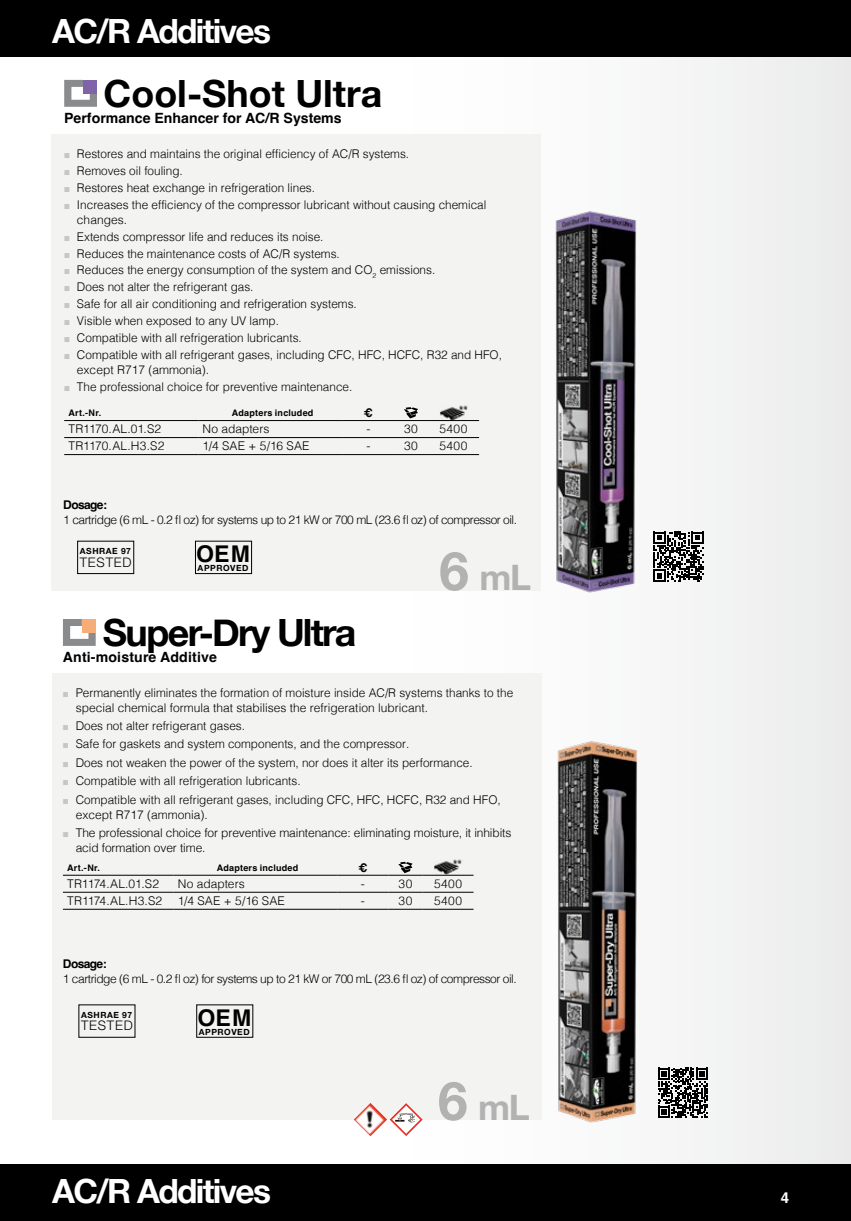
<style>
.page{position:relative;width:851px;height:1221px;background:#fff}
.page>*{position:absolute;margin:0;border:0;box-sizing:border-box;transform-origin:0 0}
.t1{font:700 37.5px "Helvetica Neue";color:#000}
.t2{font:700 37.5px "Helvetica Neue";letter-spacing:-.05em;color:#000}
.t3{font:700 35.25px "Helvetica Neue LT Std";color:#b3b2b2}
.t4{font:700 33.3px "Helvetica Neue";letter-spacing:-.05em;color:#fff}
.t5{font:700 23.1px "Helvetica";letter-spacing:.03em;color:#000}
.t6{font:700 15px "Helvetica";color:#fff}
.t7{font:700 14.1px "Helvetica";color:#000}
.t8{font:300 13.2px "Helvetica Neue LT Std";letter-spacing:.06em;color:#000}
.t9{font:300 12px/15px "Helvetica";color:#000}
.t10{font:300 12px "Helvetica";letter-spacing:-.04em;color:#000}
.t11{font:700 12px "Helvetica";letter-spacing:-.05em;color:#000}
.t12{font:700 9px "Helvetica";letter-spacing:.025em;color:#000}
.t13{font:700 8.55px "Helvetica Neue LT Std";letter-spacing:.06em;color:#000}
.s1{font-family:"Al Nile";font-weight:700;font-size:9px;color:#c6c6c6}
.s2{font-size:53.4px}
</style>
<div class="page">
<div style="left:324px;top:0;width:526px;height:1220px;background:#f4f4f4"></div>
<hr style="left:850px;top:1164px;width:1px;height:56px;background:#000">
<hr style="left:850px;top:0;width:1px;height:57px;background:#000">
<div style="left:0;top:0;width:850px;height:57px;background:#000"></div>
<div style="left:0;top:1164px;width:850px;height:56px;background:#000"></div>
<div style="left:51px;top:134px;width:489px;height:456px;background:#f3f3f2"></div>
<svg style="left:64px;top:80px;width:33px;height:27px"></svg>
<div style="left:83px;top:80px;width:14px;height:14px;background:#8064a9"></div>
<div style="left:195px;top:541px;width:57px;height:33px;border:1px solid #000"></div>
<div style="left:77px;top:541px;width:57px;height:33px;border:1px solid #000"></div>
<hr style="left:64px;top:420px;width:134px;height:1px;background:#000">
<hr style="left:198px;top:420px;width:145px;height:1px;background:#000">
<hr style="left:343px;top:420px;width:51px;height:1px;background:#000">
<hr style="left:394px;top:420px;width:34px;height:1px;background:#000">
<hr style="left:428px;top:420px;width:51px;height:1px;background:#000">
<hr style="left:64px;top:437px;width:134px;height:1px;background:#000">
<hr style="left:198px;top:437px;width:145px;height:1px;background:#000">
<hr style="left:343px;top:437px;width:51px;height:1px;background:#000">
<hr style="left:394px;top:437px;width:34px;height:1px;background:#000">
<hr style="left:428px;top:437px;width:51px;height:1px;background:#000">
<hr style="left:64px;top:454px;width:134px;height:1px;background:#000">
<hr style="left:198px;top:454px;width:145px;height:1px;background:#000">
<hr style="left:343px;top:454px;width:51px;height:1px;background:#000">
<hr style="left:394px;top:454px;width:34px;height:1px;background:#000">
<hr style="left:428px;top:454px;width:51px;height:1px;background:#000">
<svg style="left:404px;top:407px;width:14px;height:11px"></svg>
<img style="left:440px;top:405px;width:27px;height:15px">
<svg style="left:653px;top:531px;width:50px;height:50px"></svg>
<div style="left:52px;top:673px;width:489px;height:446px;background:#f3f3f2"></div>
<svg style="left:63px;top:619px;width:33px;height:27px"></svg>
<div style="left:82px;top:619px;width:14px;height:14px;background:#f7ad77"></div>
<hr style="left:63px;top:874px;width:110px;height:1px;background:#000">
<hr style="left:173px;top:874px;width:164px;height:1px;background:#000">
<hr style="left:337px;top:874px;width:51px;height:1px;background:#000">
<hr style="left:388px;top:874px;width:34px;height:1px;background:#000">
<hr style="left:422px;top:874px;width:51px;height:1px;background:#000">
<hr style="left:63px;top:891px;width:110px;height:1px;background:#000">
<hr style="left:173px;top:891px;width:164px;height:1px;background:#000">
<hr style="left:337px;top:891px;width:51px;height:1px;background:#000">
<hr style="left:388px;top:891px;width:34px;height:1px;background:#000">
<hr style="left:422px;top:891px;width:51px;height:1px;background:#000">
<hr style="left:63px;top:909px;width:110px;height:1px;background:#000">
<hr style="left:173px;top:909px;width:164px;height:1px;background:#000">
<hr style="left:337px;top:909px;width:51px;height:1px;background:#000">
<hr style="left:388px;top:909px;width:34px;height:1px;background:#000">
<hr style="left:422px;top:909px;width:51px;height:1px;background:#000">
<svg style="left:398px;top:861px;width:14px;height:12px"></svg>
<img style="left:434px;top:859px;width:28px;height:16px">
<img style="left:354px;top:1103px;width:33px;height:33px">
<svg style="left:389px;top:1103px;width:34px;height:33px"></svg>
<svg style="left:658px;top:1067px;width:49px;height:50px"></svg>
<img style="left:555px;top:211px;width:81px;height:382px">
<img style="left:557px;top:741px;width:80px;height:382px">
<h3 class="t4" style="left:52px;top:5px;width:220px">AC/R Additives</h3>
<h1 class="t1" style="left:104px;top:64px;width:280px">Cool-Shot Ultra</h1>
<p class="t7" style="left:64px;top:109px;width:279px">Performance Enhancer for AC/R Systems</p>
<p class="t9" style="left:64px;top:145px;width:346px"><span class="s1">■</span> Restores and maintains the original efficiency of AC/R systems.</p>
<p class="t9" style="left:64px;top:162px;width:120px"><span class="s1">■</span> Removes oil fouling.</p>
<p class="t9" style="left:64px;top:179px;width:252px"><span class="s1">■</span> Restores heat exchange in refrigeration lines.</p>
<p class="t9" style="left:77px;top:196px;width:411px;text-indent:-13px"><span class="s1">■</span> Increases the efficiency of the compressor lubricant without causing chemical changes.</p>
<p class="t9" style="left:64px;top:228px;width:261px"><span class="s1">■</span> Extends compressor life and reduces its noise.</p>
<p class="t9" style="left:64px;top:245px;width:277px"><span class="s1">■</span> Reduces the maintenance costs of AC/R systems.</p>
<p class="t9" style="left:64px;top:262px;width:372px"><span class="s1">■</span> Reduces the energy consumption of the system and CO<sub>2</sub> emissions.</p>
<p class="t9" style="left:64px;top:279px;width:191px"><span class="s1">■</span> Does not alter the refrigerant gas.</p>
<p class="t9" style="left:64px;top:295px;width:294px"><span class="s1">■</span> Safe for all air conditioning and refrigeration systems.</p>
<p class="t9" style="left:64px;top:312px;width:216px"><span class="s1">■</span> Visible when exposed to any UV lamp.</p>
<p class="t9" style="left:64px;top:329px;width:239px"><span class="s1">■</span> Compatible with all refrigeration lubricants.</p>
<p class="t9" style="left:77px;top:346px;width:426px;text-indent:-13px"><span class="s1">■</span> Compatible with all refrigerant gases, including CFC, HFC, HCFC, R32 and HFO, except R717 (ammonia).</p>
<p class="t9" style="left:64px;top:378px;width:289px"><span class="s1">■</span> The professional choice for preventive maintenance.</p>
<p class="t12" style="left:68px;top:407px;width:34px">Art.-Nr.</p>
<p class="t12" style="left:232px;top:407px;width:83px">Adapters included</p>
<p class="t11" style="left:364px;top:406px;width:10px">€</p>
<p class="t9" style="left:68px;top:421px;width:94px">TR1170.AL.01.S2</p>
<p class="t9" style="left:202px;top:421px;width:68px">No adapters</p>
<p class="t9" style="left:366px;top:421px;width:5px">-</p>
<p class="t9" style="left:404px;top:421px;width:15px">30</p>
<p class="t9" style="left:439px;top:421px;width:29px">5400</p>
<p class="t9" style="left:68px;top:438px;width:97px">TR1170.AL.H3.S2</p>
<p class="t9" style="left:202px;top:438px;width:109px">1/4 SAE + 5/16 SAE</p>
<p class="t9" style="left:366px;top:438px;width:5px">-</p>
<p class="t9" style="left:404px;top:438px;width:15px">30</p>
<p class="t9" style="left:439px;top:438px;width:29px">5400</p>
<p class="t11" style="left:63px;top:497px;width:45px">Dosage:</p>
<p class="t10" style="left:63px;top:509px;width:455px">1 cartridge (6 mL - 0.2 fl oz) for systems up to 21 kW or 700 mL (23.6 fl oz) of compressor oil.</p>
<p class="t13" style="left:80px;top:546px;width:53px">ASHRAE 97</p>
<h3 class="t5" style="left:196px;top:539px;width:55px">OEM</h3>
<p class="t13" style="left:198px;top:563px;width:52px">APPROVED</p>
<p class="t8" style="left:80px;top:554px;width:53px">TESTED</p>
<h1 class="t2" style="left:103px;top:603px;width:255px">Super-Dry Ultra</h1>
<p class="t7" style="left:63px;top:648px;width:155px">Anti-moisture Additive</p>
<h2 class="t3" style="left:439px;top:555px;width:93px"><span class="s2">6</span> mL</h2>
<p class="t9" style="left:76px;top:684px;width:439px;text-indent:-13px"><span class="s1">■</span> Permanently eliminates the formation of moisture inside AC/R systems thanks to the special chemical formula that stabilises the refrigeration lubricant.</p>
<p class="t9" style="left:63px;top:717px;width:184px"><span class="s1">■</span> Does not alter refrigerant gases.</p>
<p class="t9" style="left:63px;top:735px;width:348px"><span class="s1">■</span> Safe for gaskets and system components, and the compressor.</p>
<p class="t9" style="left:63px;top:754px;width:411px"><span class="s1">■</span> Does not weaken the power of the system, nor does it alter its performance.</p>
<p class="t9" style="left:63px;top:772px;width:239px"><span class="s1">■</span> Compatible with all refrigeration lubricants.</p>
<p class="t9" style="left:76px;top:791px;width:426px;text-indent:-13px"><span class="s1">■</span> Compatible with all refrigerant gases, including CFC, HFC, HCFC, R32 and HFO, except R717 (ammonia).</p>
<p class="t9" style="left:76px;top:824px;width:437px;text-indent:-13px"><span class="s1">■</span> The professional choice for preventive maintenance: eliminating moisture, it inhibits acid formation over time.</p>
<p class="t12" style="left:67px;top:862px;width:34px">Art.-Nr.</p>
<p class="t12" style="left:217px;top:862px;width:83px">Adapters included</p>
<p class="t11" style="left:358px;top:860px;width:10px">€</p>
<p class="t9" style="left:67px;top:875px;width:93px">TR1174.AL.01.S2</p>
<p class="t9" style="left:178px;top:875px;width:68px">No adapters</p>
<p class="t9" style="left:361px;top:875px;width:5px">-</p>
<p class="t9" style="left:398px;top:875px;width:15px">30</p>
<p class="t9" style="left:434px;top:875px;width:29px">5400</p>
<p class="t9" style="left:67px;top:892px;width:96px">TR1174.AL.H3.S2</p>
<p class="t9" style="left:178px;top:892px;width:109px">1/4 SAE + 5/16 SAE</p>
<p class="t9" style="left:361px;top:892px;width:5px">-</p>
<p class="t9" style="left:398px;top:892px;width:15px">30</p>
<p class="t9" style="left:434px;top:892px;width:29px">5400</p>
<p class="t11" style="left:63px;top:955px;width:45px">Dosage:</p>
<p class="t10" style="left:63px;top:968px;width:455px">1 cartridge (6 mL - 0.2 fl oz) for systems up to 21 kW or 700 mL (23.6 fl oz) of compressor oil.</p>
<p class="t8" style="left:81px;top:1017px;width:53px">TESTED</p>
<p class="t13" style="left:81px;top:1009px;width:53px">ASHRAE 97</p>
<h3 class="t5" style="left:197px;top:1003px;width:55px">OEM</h3>
<p class="t13" style="left:199px;top:1026px;width:52px">APPROVED</p>
<h3 class="t4" style="left:52px;top:1164px;width:220px">AC/R Additives</h3>
<h2 class="t3" style="left:438px;top:1085px;width:93px"><span class="s2">6</span> mL</h2>
<p class="t6" style="left:780px;top:1187px;width:10px">4</p>
</div>
